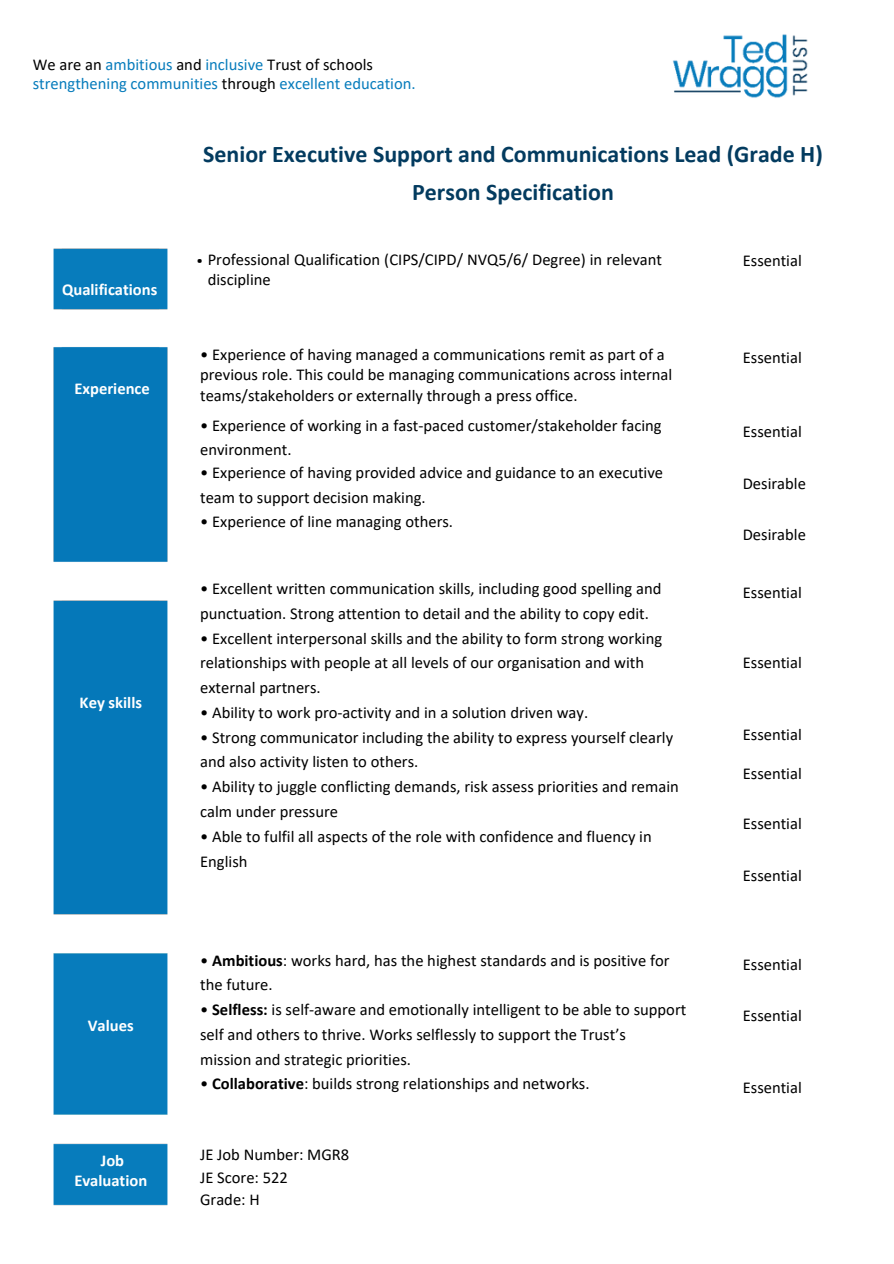
<style>
.page{position:relative;width:894px;height:1264px;background:#fff}
.page>*{position:absolute;margin:0;border:0;box-sizing:border-box;transform-origin:0 0}
.t1{font:700 24px/38.2px "Calibri";color:#033b5f;text-align:center}
.t2{font:16.5px/20.2px "Calibri";color:#000}
.t3{font:16.5px/19.2px "Calibri";color:#077cbc}
.t4{font:700 16.5px/20.2px "Calibri";color:#fff;text-align:center}
.s1{color:#000}
.s2{font-family:"IBM Plex Sans"}
.s3{font-weight:700}
</style>
<div class="page">
<img style="left:673px;top:34px;width:135px;height:64px">
<div style="left:53px;top:248px;width:115px;height:62px;background:#077cbc"></div>
<div style="left:53px;top:347px;width:115px;height:215px;background:#0578b9"></div>
<div style="left:53px;top:600px;width:115px;height:315px;background:#0578b9"></div>
<div style="left:53px;top:953px;width:115px;height:162px;background:#077cbc"></div>
<img style="left:53px;top:1143px;width:115px;height:63px">
<p class="t3" style="left:33px;top:56px;width:384px"><span class="s1">We are an</span> ambitious <span class="s1">and</span> inclusive <span class="s1">Trust of schools </span>strengthening communities <span class="s1">through</span> excellent education.</p>
<h2 class="t4" style="left:62px;top:281px;width:97px">Qualifications</h2>
<h2 class="t4" style="left:74px;top:379px;width:77px">Experience</h2>
<p class="t4" style="left:80px;top:693px;width:64px">Key skills</p>
<h2 class="t4" style="left:88px;top:1016px;width:47px">Values</h2>
<p class="t4" style="left:74px;top:1151px;width:74px">Job<br>Evaluation</p>
<p class="t1" style="left:203px;top:137px;width:621px">Senior Executive Support and Communications Lead (Grade H)<br>Person Specification</p>
<h2 class="t2" style="left:208px;top:250px;width:456px;text-indent:-11px"><span class="s2">•</span> Professional Qualification (CIPS/CIPD/ NVQ5/6/ Degree) in relevant discipline</h2>
<p class="t2" style="left:200px;top:346px;width:473px">• Experience of having managed a communications remit as part of a previous role. This could be managing communications across internal</p>
<p class="t2" style="left:200px;top:386px;width:379px">teams/stakeholders or externally through a press office.</p>
<p class="t2" style="left:200px;top:416px;width:463px">• Experience of working in a fast-paced customer/stakeholder facing</p>
<p class="t2" style="left:200px;top:440px;width:93px">environment.</p>
<p class="t2" style="left:200px;top:464px;width:464px">• Experience of having provided advice and guidance to an executive</p>
<p class="t2" style="left:200px;top:488px;width:227px">team to support decision making.</p>
<p class="t2" style="left:200px;top:512px;width:254px">• Experience of line managing others.</p>
<p class="t2" style="left:200px;top:577px;width:462px;line-height:24.8px">• Excellent written communication skills, including good spelling and punctuation. Strong attention to detail and the ability to copy edit.</p>
<p class="t2" style="left:200px;top:627px;width:463px;line-height:24.8px">• Excellent interpersonal skills and the ability to form strong working relationships with people at all levels of our organisation and with</p>
<p class="t2" style="left:200px;top:679px;width:122px">external partners.</p>
<p class="t2" style="left:200px;top:703px;width:389px">• Ability to work pro-activity and in a solution driven way.</p>
<p class="t2" style="left:200px;top:728px;width:474px">• Strong communicator including the ability to express yourself clearly</p>
<p class="t2" style="left:200px;top:753px;width:220px">and also activity listen to others.</p>
<p class="t2" style="left:200px;top:778px;width:480px">• Ability to juggle conflicting demands, risk assess priorities and remain</p>
<p class="t2" style="left:200px;top:802px;width:139px">calm under pressure</p>
<p class="t2" style="left:200px;top:827px;width:453px">• Able to fulfil all aspects of the role with confidence and fluency in</p>
<p class="t2" style="left:200px;top:852px;width:49px">English</p>
<p class="t2" style="left:200px;top:951px;width:471px">• <span class="s3">Ambitious</span>: works hard, has the highest standards and is positive for</p>
<p class="t2" style="left:200px;top:976px;width:74px">the future.</p>
<p class="t2" style="left:200px;top:1000px;width:487px">• <span class="s3">Selfless:</span> is self-aware and emotionally intelligent to be able to support</p>
<p class="t2" style="left:200px;top:1025px;width:427px">self and others to thrive. Works selflessly to support the Trust’s</p>
<p class="t2" style="left:200px;top:1050px;width:212px">mission and strategic priorities.</p>
<p class="t2" style="left:200px;top:1075px;width:391px">• <span class="s3">Collaborative</span>: builds strong relationships and networks.</p>
<p class="t2" style="left:200px;top:1145px;width:151px">JE Job Number: MGR8</p>
<p class="t2" style="left:200px;top:1168px;width:89px">JE Score: 522</p>
<p class="t2" style="left:200px;top:1190px;width:61px">Grade: H</p>
<p class="t2" style="left:742px;top:251px;width:61px">Essential</p>
<p class="t2" style="left:742px;top:349px;width:61px">Essential</p>
<p class="t2" style="left:742px;top:422px;width:61px">Essential</p>
<p class="t2" style="left:742px;top:474px;width:65px">Desirable</p>
<p class="t2" style="left:742px;top:526px;width:65px">Desirable</p>
<p class="t2" style="left:742px;top:583px;width:61px">Essential</p>
<p class="t2" style="left:742px;top:654px;width:61px">Essential</p>
<p class="t2" style="left:742px;top:726px;width:61px">Essential</p>
<p class="t2" style="left:742px;top:764px;width:61px">Essential</p>
<p class="t2" style="left:742px;top:815px;width:61px">Essential</p>
<p class="t2" style="left:742px;top:866px;width:61px">Essential</p>
<p class="t2" style="left:742px;top:955px;width:61px">Essential</p>
<p class="t2" style="left:742px;top:1006px;width:61px">Essential</p>
<p class="t2" style="left:742px;top:1078px;width:61px">Essential</p>
</div>
